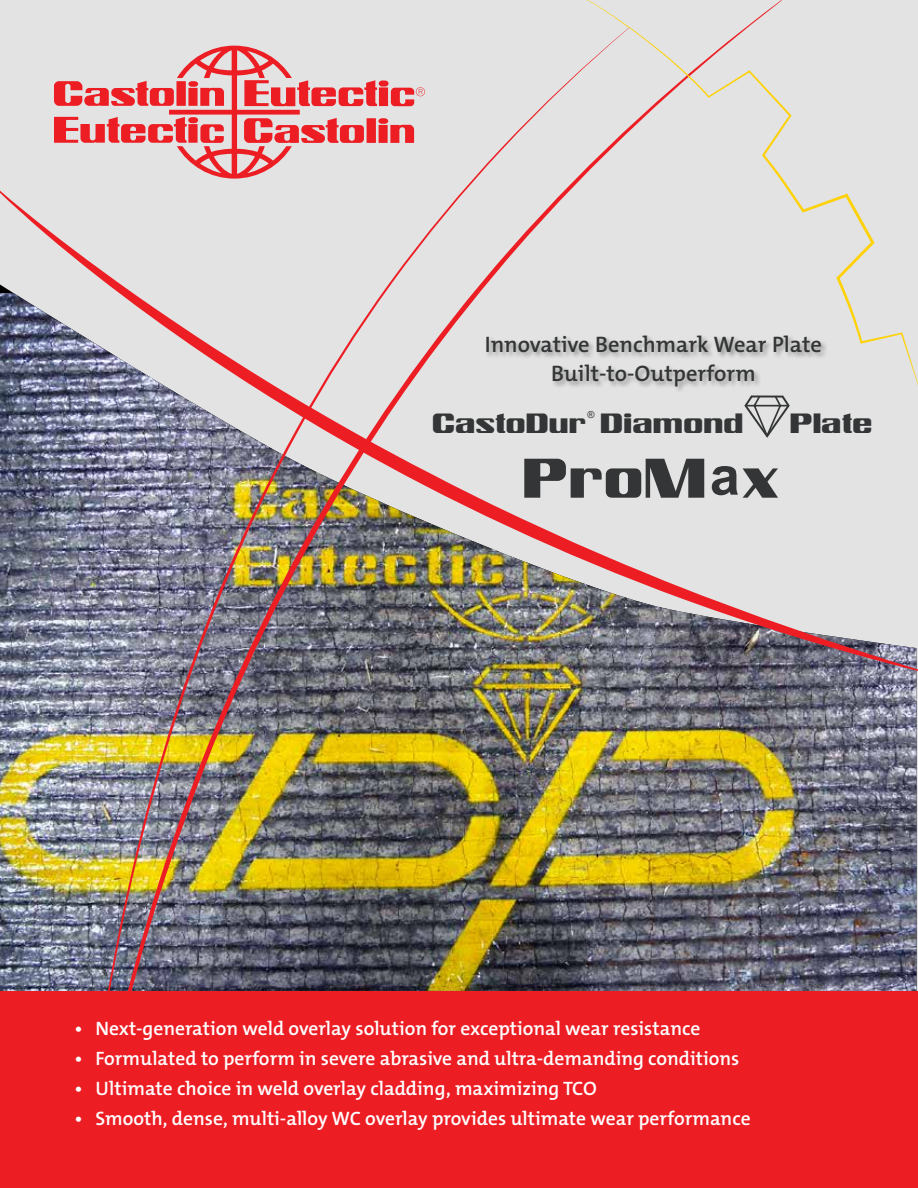
<style>
.page{position:relative;width:918px;height:1188px;background:#fff}
.page>*{position:absolute;margin:0;border:0;box-sizing:border-box;transform-origin:0 0}
.t1{font:54px "Castolin";color:#333536}
.t2{font:27px "Castolin";color:#333536}
.t3{font:600 22.5px/29.2px "The Mix B W6";color:#333536;text-align:center}
.t4{font:600 19.5px "The Mix B W6";color:#fff}
.t5{font:9.6px "Arial";color:#333536}
.s1{font-family:"Arial";font-weight:700}
</style>
<div class="page">
<img style="left:0;top:671px;width:917px;height:320px">
<svg style="left:0;top:189px;width:918px;height:482px;background:#b0afb8"></svg>
<img style="left:79px;top:0;width:703px;height:991px">
<svg style="left:54px;top:46px;width:371px;height:133px;background:#e5abac"></svg>
<div style="left:565px;top:0;width:353px;height:391px;background:#e2e3e2"></div>
<div style="left:0;top:991px;width:918px;height:197px;background:#ed1d24"></div>
<div style="left:485px;top:334px;width:343px;height:60px;background:#000;opacity:.35"></div>
<svg style="left:744px;top:395px;width:46px;height:43px;background:#bbbcbb"></svg>
<p class="t3" style="left:485px;top:330px;width:339px">Innovative Benchmark Wear Plate<br>Built-to-Outperform</p>
<h2 class="t2" style="left:433px;top:413px;width:156px">CastoDur</h2>
<p class="t5" style="left:587px;top:408px;width:9px">®</p>
<h2 class="t2" style="left:601px;top:413px;width:145px">Diamond</h2>
<h2 class="t2" style="left:791px;top:413px;width:84px">Plate</h2>
<h1 class="t1" style="left:524px;top:458px;width:260px">ProM<span class="s1">a</span>x</h1>
<p class="t4" style="left:75px;top:1015px;width:627px">• Next-generation weld overlay solution for exceptional wear resistance</p>
<p class="t4" style="left:75px;top:1046px;width:666px">• Formulated to perform in severe abrasive and ultra-demanding conditions</p>
<p class="t4" style="left:75px;top:1076px;width:524px">• Ultimate choice in weld overlay cladding, maximizing TCO</p>
<p class="t4" style="left:75px;top:1106px;width:678px">• Smooth, dense, multi-alloy WC overlay provides ultimate wear performance</p>
</div>
